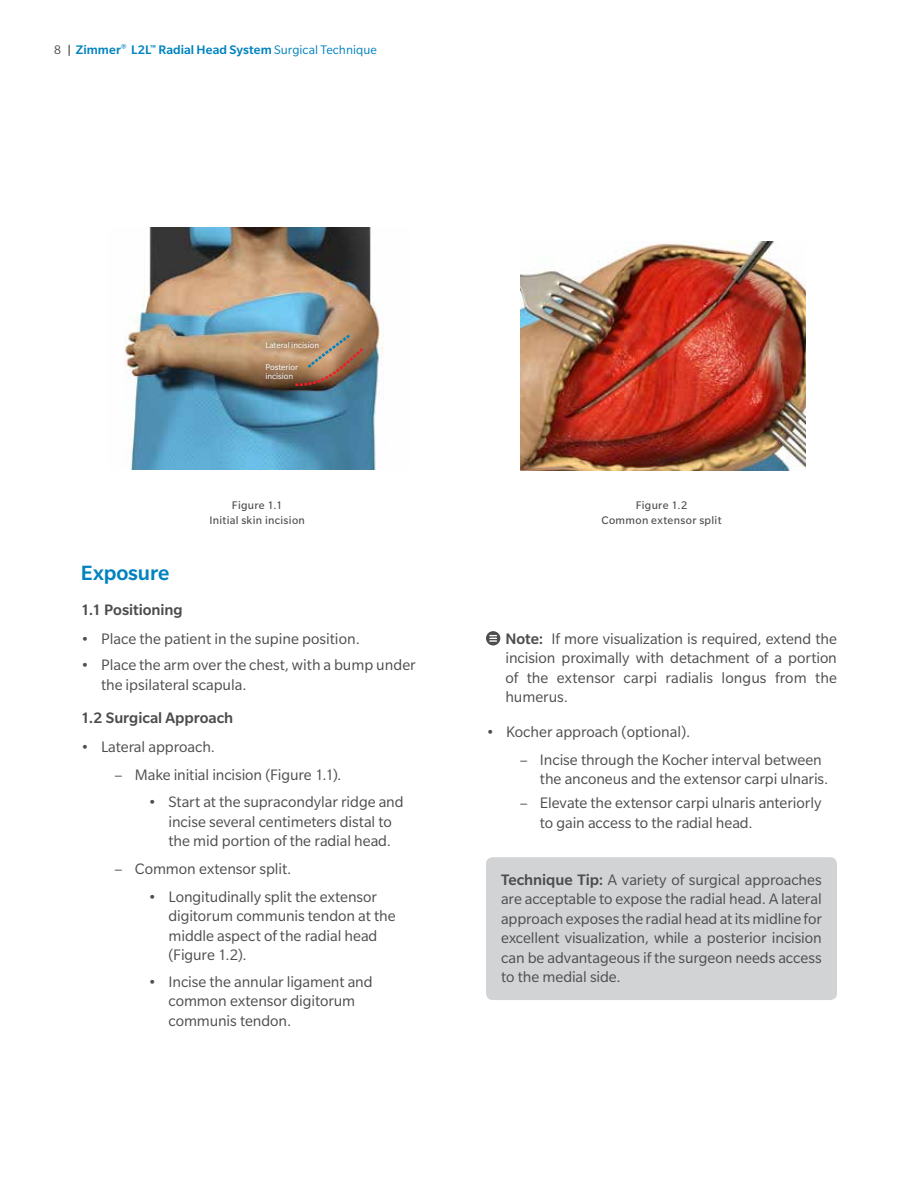
<style>
.page{position:relative;width:918px;height:1188px;background:#fff}
.page>*{position:absolute;margin:0;border:0;box-sizing:border-box;transform-origin:0 0}
.t1{font:500 22.5px "Slate Pro";letter-spacing:-.005em;color:#0083bf}
.t2{font:16.5px/19.5px "Slate Pro";letter-spacing:-.005em;color:#4d4d4f}
.t3{font:500 16.5px "Slate Pro";color:#4d4d4f}
.t4{font:500 13.5px "Slate Pro";letter-spacing:.005em;color:#0083bf}
.t5{font:12px/15px "Slate Pro";letter-spacing:.025em;color:#4d4d4f;text-align:center}
.t6{font:9.15px/9.1px "Slate Pro";color:#fff}
.s1{font-weight:400;color:#4d4d4f}
.s2{font-weight:400;color:#000}
.s3{font-weight:400}
.s4{font-weight:500}
</style>
<div class="page">
<img style="left:521px;top:242px;width:284px;height:228px">
<img style="left:124px;top:227px;width:260px;height:243px">
<svg style="left:293px;top:333px;width:73px;height:54px"></svg>
<div style="left:260px;top:336px;width:65px;height:50px;background:#4d4d4f;opacity:.35"></div>
<svg style="left:486px;top:631px;width:14px;height:14px"></svg>
<svg style="left:490px;top:635px;width:6px;height:7px"></svg>
<div style="left:486px;top:857px;width:351px;height:143px;background:#d1d3d4;border-radius:7px"></div>
<p class="t4" style="left:54px;top:43px;width:324px"><span class="s1">8</span> <span class="s2">|</span> Zimmer<sup>®</sup> L2L<sup>™</sup> Radial Head System <span class="s3">Surgical Technique</span></p>
<p class="t6" style="left:265px;top:341px;width:55px">Lateral incision</p>
<p class="t6" style="left:265px;top:363px;width:34px">Posterior incision</p>
<p class="t5" style="left:209px;top:498px;width:97px">Figure 1.1<br>Initial skin incision</p>
<p class="t5" style="left:601px;top:498px;width:122px">Figure 1.2<br>Common extensor split</p>
<h1 class="t1" style="left:81px;top:561px;width:90px">Exposure</h1>
<p class="t3" style="left:81px;top:601px;width:103px">1.1 Positioning</p>
<p class="t2" style="left:81px;top:629px;width:281px">• Place the patient in the supine position.</p>
<p class="t2" style="left:101px;top:655px;width:316px;text-indent:-20px">• Place the arm over the chest, with a bump under the ipsilateral scapula.</p>
<p class="t3" style="left:81px;top:709px;width:154px">1.2 Surgical Approach</p>
<p class="t2" style="left:81px;top:737px;width:136px">• Lateral approach.</p>
<p class="t2" style="left:115px;top:765px;width:228px">– Make initial incision (Figure 1.1).</p>
<p class="t2" style="left:148px;top:792px;width:257px;text-align:center">• Start at the supracondylar ridge and incise several centimeters distal to<br>the mid portion of the radial head.</p>
<p class="t2" style="left:115px;top:859px;width:178px">– Common extensor split.</p>
<p class="t2" style="left:169px;top:887px;width:229px;text-indent:-20px">• Longitudinally split the extensor digitorum communis tendon at the middle aspect of the radial head (Figure 1.2).</p>
<p class="t2" style="left:169px;top:972px;width:206px;text-indent:-20px">• Incise the annular ligament and common extensor digitorum communis tendon.</p>
<p class="t2" style="left:506px;top:629px;width:333px;text-align:justify"><span class="s4">Note:</span> If more visualization is required, extend the incision proximally with detachment of a portion of the extensor carpi radialis longus from the humerus.</p>
<p class="t2" style="left:486px;top:722px;width:206px">• Kocher approach (optional).</p>
<p class="t2" style="left:540px;top:750px;width:290px;text-indent:-20px">– Incise through the Kocher interval between the anconeus and the extensor carpi ulnaris.</p>
<p class="t2" style="left:540px;top:793px;width:283px;text-indent:-20px">– Elevate the extensor carpi ulnaris anteriorly to gain access to the radial head.</p>
<p class="t2" style="left:501px;top:870px;width:322px;text-align:justify"><span class="s4">Technique Tip:</span> A variety of surgical approaches are acceptable to expose the radial head. A lateral approach exposes the radial head at its midline for excellent visualization, while a posterior incision can be advantageous if the surgeon needs access to the medial side.</p>
</div>
